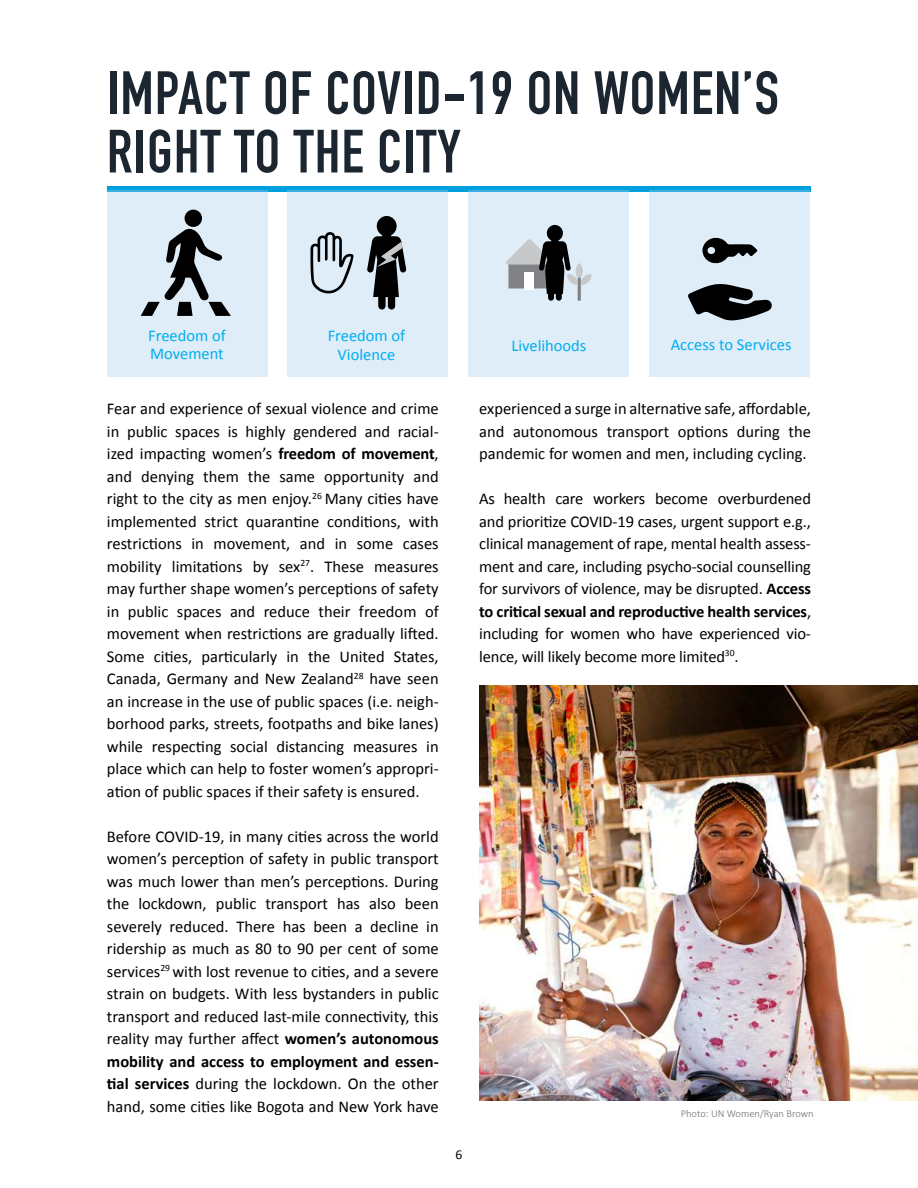
<style>
.page{position:relative;width:918px;height:1188px;background:#fff}
.page>*{position:absolute;margin:0;border:0;box-sizing:border-box;transform-origin:0 0}
.t1{font:700 60px/58.5px "DIN Condensed";letter-spacing:.02em;color:#1b2630}
.t2{font:16.5px/22.5px "Calibri";color:#000;text-align:justify}
.t3{font:16.5px/18px "Calibri";color:#00aeef}
.t4{font:13.5px "Calibri";color:#000}
.t5{font:300 10.5px "Calibri";color:#6d6e71}
.s1{font-weight:700}
</style>
<div class="page">
<div style="left:107px;top:186px;width:704px;height:6px;background:#00a0df"></div>
<div style="left:107px;top:190px;width:160px;height:186px;background:#dfedf8"></div>
<div style="left:288px;top:190px;width:160px;height:186px;background:#dfedf8"></div>
<div style="left:469px;top:190px;width:160px;height:186px;background:#dfedf8"></div>
<div style="left:650px;top:190px;width:160px;height:186px;background:#dfedf8"></div>
<img style="left:479px;top:685px;width:439px;height:415px">
<svg style="left:688px;top:284px;width:84px;height:37px"></svg>
<svg style="left:702px;top:237px;width:56px;height:27px"></svg>
<svg style="left:367px;top:216px;width:39px;height:94px"></svg>
<svg style="left:506px;top:225px;width:86px;height:76px"></svg>
<div style="left:185px;top:210px;width:17px;height:17px;background:#000;border-radius:50%"></div>
<svg style="left:141px;top:228px;width:90px;height:88px"></svg>
<svg style="left:310px;top:232px;width:44px;height:62px"></svg>
<h1 class="t1" style="left:107px;top:64px;width:674px">IMPACT OF COVID-19 ON WOMEN’S<br>RIGHT TO THE CITY</h1>
<p class="t3" style="left:148px;top:326px;width:79px">Freedom of<br>Movement</p>
<p class="t3" style="left:328px;top:325px;width:79px;line-height:19.8px;text-align:center">Freedom of<br>Violence</p>
<p class="t3" style="left:511px;top:337px;width:76px">Livelihoods</p>
<p class="t3" style="left:671px;top:335px;width:122px">Access to Services</p>
<p class="t2" style="left:107px;top:397px;width:333px">Fear and experience of sexual violence and crime in public spaces is highly gendered and racial&shy;ized impacting women’s <span class="s1">freedom of movement</span>, and denying them the same opportunity and right to the city as men enjoy.<sup>26</sup> Many cities have implemented strict quarantine conditions, with restrictions in movement, and in some cases mobility limitations by sex<sup>27</sup>. These measures may further shape women’s perceptions of safety in public spaces and reduce their freedom of movement when restrictions are gradually lifted.<br>Some cities, particularly in the United States, Canada, Germany and New Zealand<sup>28</sup> have seen an increase in the use of public spaces (i.e. neigh&shy;borhood parks, streets, footpaths and bike lanes) while respecting social distancing measures in place which can help to foster women’s appropri&shy;ation of public spaces if their safety is ensured.</p>
<p class="t2" style="left:107px;top:825px;width:333px">Before COVID-19, in many cities across the world women’s perception of safety in public transport was much lower than men’s perceptions. During the lockdown, public transport has also been severely reduced. There has been a decline in ridership as much as 80 to 90 per cent of some services<sup>29</sup> with lost revenue to cities, and a severe strain on budgets. With less bystanders in public transport and reduced last-mile connectivity, this reality may further affect <span class="s1">women’s autonomous mobility and access to employment and essen&shy;tial services</span> during the lockdown. On the other hand, some cities like Bogota and New York have</p>
<p class="t4" style="left:456px;top:1146px;width:8px">6</p>
<p class="t2" style="left:479px;top:397px;width:333px">experienced a surge in alternative safe, affordable, and autonomous transport options during the pandemic for women and men, including cycling.</p>
<p class="t2" style="left:479px;top:487px;width:333px">As health care workers become overburdened and prioritize COVID-19 cases, urgent support e.g., clinical management of rape, mental health assess&shy;ment and care, including psycho-social counselling for survivors of violence, may be disrupted. <span class="s1">Access to critical sexual and reproductive health services</span>, including for women who have experienced vio&shy;lence, will likely become more limited<sup>30</sup>.</p>
<p class="t5" style="left:681px;top:1107px;width:134px">Photo: UN Women/Ryan Brown</p>
</div>
